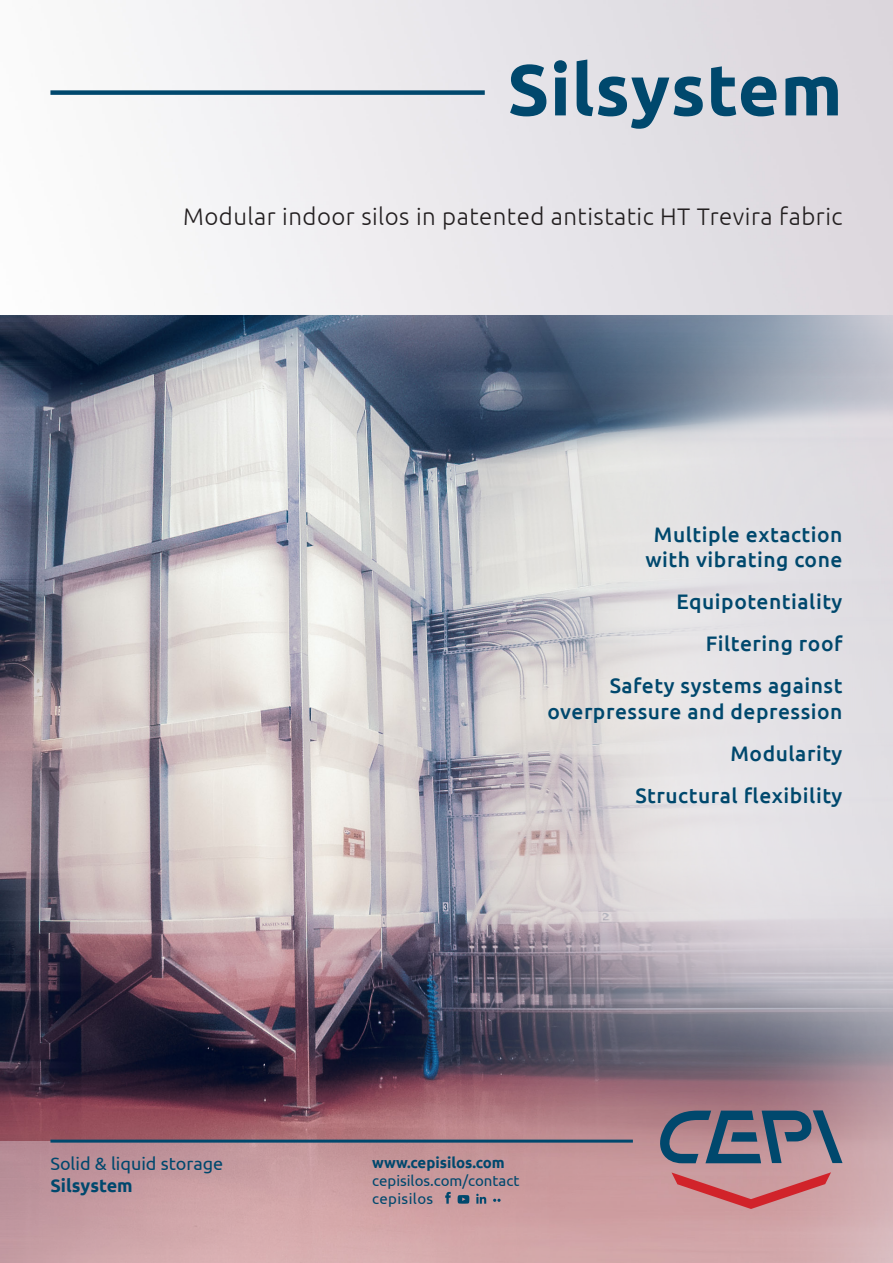
<style>
.page{position:relative;width:893px;height:1263px;background:#fff}
.page>*{position:absolute;margin:0;border:0;box-sizing:border-box;transform-origin:0 0}
.t1{font:700 72px "Ubuntu";letter-spacing:.01em;color:#00486d}
.t2{font:300 24px "Ubuntu";letter-spacing:.02em;color:#231f20}
.t3{font:500 21px/25.2px "Ubuntu";letter-spacing:.025em;color:#00486d;text-align:center}
.t4{font:18px/21.6px "Ubuntu";color:#00486d}
.t5{font:15px/18px "Ubuntu";color:#00486d}
.t6{font:700 15px "Ubuntu";color:#00486d}
.s1{font-weight:700}
</style>
<div class="page">
<img style="left:0;top:315px;width:893px;height:948px">
<img style="left:0;top:1142px;width:711px;height:121px">
<div style="left:50px;top:90px;width:435px;height:5px;background:#00486d"></div>
<svg style="left:659px;top:1110px;width:183px;height:53px;background:#6f7083"></svg>
<svg style="left:671px;top:1172px;width:160px;height:37px;background:#cd7d82"></svg>
<hr style="left:50px;top:1139px;width:583px;height:3px;background:#00486d">
<svg style="left:445px;top:1192px;width:6px;height:12px"></svg>
<svg style="left:458px;top:1195px;width:11px;height:9px"></svg>
<svg style="left:476px;top:1194px;width:10px;height:10px"></svg>
<svg style="left:493px;top:1199px;width:8px;height:3px"></svg>
<p class="t1" style="left:507px;top:46px;width:337px">Silsystem</p>
<p class="t2" style="left:183px;top:202px;width:661px">Modular indoor silos in patented antistatic HT Trevira fabric</p>
<p class="t3" style="left:645px;top:521px;width:199px">Multiple extaction with vibrating cone</p>
<p class="t3" style="left:677px;top:588px;width:167px">Equipotentiality</p>
<p class="t3" style="left:706px;top:630px;width:138px">Filtering roof</p>
<p class="t3" style="left:547px;top:672px;width:297px;text-align:right">Safety systems against overpressure and depression</p>
<p class="t3" style="left:730px;top:740px;width:113px">Modularity</p>
<p class="t3" style="left:635px;top:782px;width:209px">Structural flexibility</p>
<p class="t4" style="left:50px;top:1152px;width:174px">Solid &amp; liquid storage<br><span class="s1">Silsystem</span></p>
<p class="t6" style="left:372px;top:1153px;width:134px">www.cepisilos.com</p>
<p class="t5" style="left:372px;top:1171px;width:149px">cepisilos.com/contact cepisilos</p>
</div>
